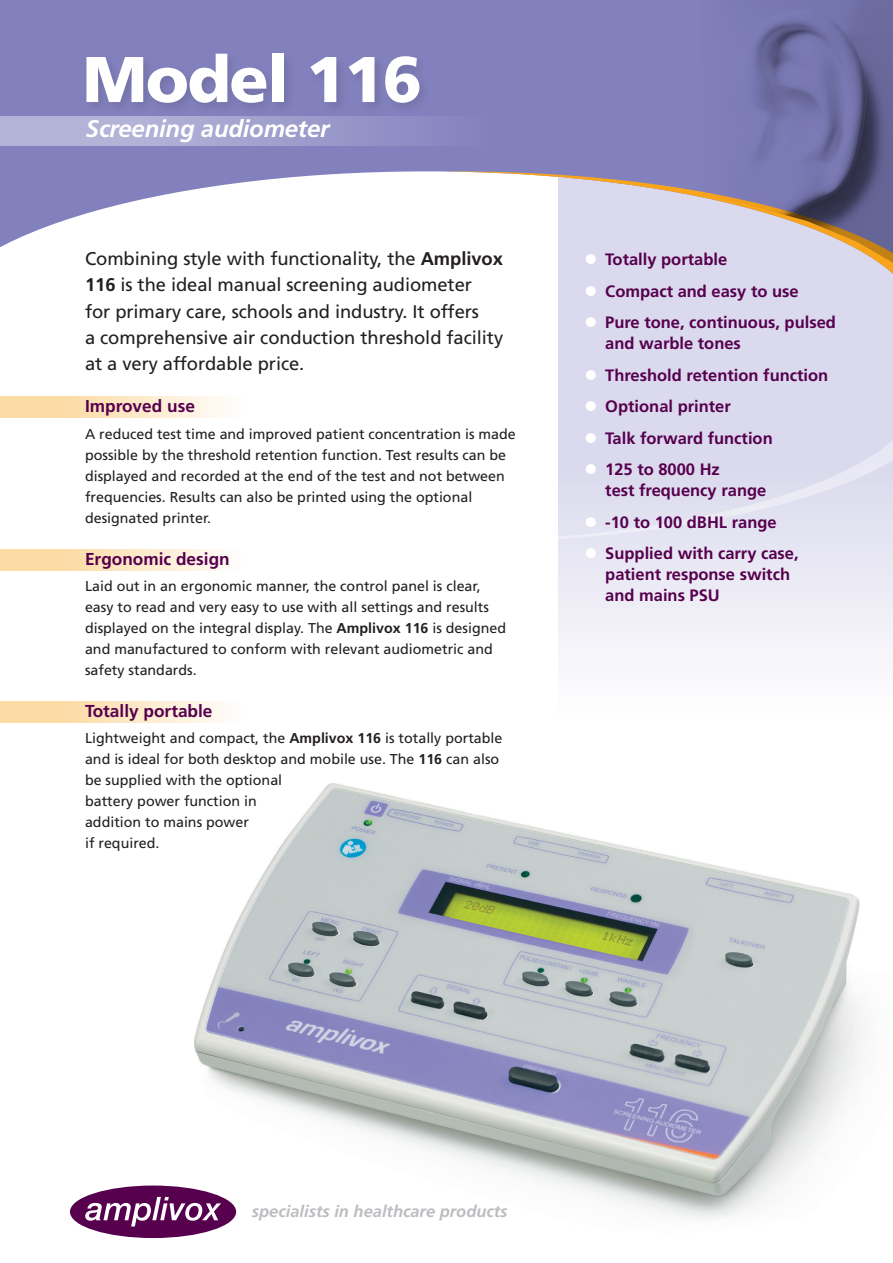
<style>
.page{position:relative;width:893px;height:1263px;background:#fff}
.page>*{position:absolute;margin:0;border:0;box-sizing:border-box;transform-origin:0 0}
.t1{font:900 64.5px "Frutiger LT Std";letter-spacing:-.02em;color:#fff}
.t2{font:italic 700 24px "Frutiger LT Std";letter-spacing:-.01em;color:#fff}
.t3{font:18.3px/26.2px "Frutiger LT Std";letter-spacing:-.005em;color:#231f20}
.t4{font:700 17.25px "Frutiger LT Std";color:#56004e}
.t5{font:700 16.5px/21px "Frutiger LT Std";color:#56004e}
.t6{font:italic 700 16.5px "Frutiger LT Std";color:#bcbdc0}
.t7{font:14.25px/21px "Frutiger LT Std";color:#231f20}
.s1{font-weight:700}
.s2{font-size:28.5px;color:#fff}
</style>
<div class="page">
<svg style="left:558px;top:326px;width:335px;height:323px"></svg>
<svg style="left:558px;top:400px;width:335px;height:142px;background:#dddcee"></svg>
<svg style="left:0;top:0;width:694px;height:247px;fill:#8281be"></svg>
<svg style="left:441px;top:171px;width:452px;height:155px;fill:#dad9ed"></svg>
<img style="left:694px;top:0;width:199px;height:270px">
<div style="left:0;top:116px;width:662px;height:29px;background:linear-gradient(to right,#bbbadb,#7877b9)"></div>
<div style="left:0;top:397px;width:326px;height:21px;background:linear-gradient(to right,#fcd697,#fff)"></div>
<div style="left:0;top:549px;width:326px;height:21px;background:linear-gradient(to right,#fcd697,#fff)"></div>
<div style="left:0;top:701px;width:326px;height:21px;background:linear-gradient(to right,#fcd697,#fff)"></div>
<img style="left:195px;top:784px;width:672px;height:450px">
<div style="left:83px;top:50px;width:348px;height:66px;background:#231f20;opacity:.15"></div>
<div style="left:70px;top:1185px;width:166px;height:53px;background:#56004e;border-radius:50%"></div>
<svg style="left:85px;top:1197px;width:136px;height:29px"></svg>
<h1 class="t1" style="left:83px;top:40px;width:341px">Model 116</h1>
<h2 class="t2" style="left:86px;top:115px;width:245px">Screening audiometer</h2>
<p class="t3" style="left:85px;top:246px;width:420px">Combining style with functionality, the <span class="s1">Amplivox 116</span> is the ideal manual screening audiometer<br>for primary care, schools and industry. It offers<br>a comprehensive air conduction threshold facility at a very affordable price.</p>
<p class="t4" style="left:85px;top:396px;width:111px">Improved use</p>
<p class="t7" style="left:85px;top:423px;width:432px">A reduced test time and improved patient concentration is made possible by the threshold retention function. Test results can be displayed and recorded at the end of the test and not between frequencies. Results can also be printed using the optional designated printer.</p>
<p class="t4" style="left:85px;top:548px;width:146px">Ergonomic design</p>
<p class="t7" style="left:85px;top:575px;width:423px">Laid out in an ergonomic manner, the control panel is clear, easy to read and very easy to use with all settings and results displayed on the integral display. The <span class="s1">Amplivox 116</span> is designed and manufactured to conform with relevant audiometric and safety standards.</p>
<p class="t4" style="left:85px;top:701px;width:129px">Totally portable</p>
<p class="t7" style="left:85px;top:728px;width:419px">Lightweight and compact, the <span class="s1">Amplivox 116</span> is totally portable and is ideal for both desktop and mobile use. The <span class="s1">116</span> can also be supplied with the optional<br>battery power function in<br>addition to mains power<br>if required.</p>
<p class="t5" style="left:584px;top:249px;width:145px"><span class="s2">•</span> Totally portable</p>
<p class="t5" style="left:584px;top:281px;width:216px"><span class="s2">•</span> Compact and easy to use</p>
<p class="t5" style="left:605px;top:312px;width:232px;text-indent:-21px"><span class="s2">•</span> Pure tone, continuous, pulsed and warble tones</p>
<p class="t5" style="left:584px;top:365px;width:246px"><span class="s2">•</span> Threshold retention function</p>
<p class="t5" style="left:584px;top:396px;width:148px"><span class="s2">•</span> Optional printer</p>
<p class="t5" style="left:584px;top:428px;width:190px"><span class="s2">•</span> Talk forward function</p>
<p class="t5" style="left:605px;top:459px;width:163px;text-indent:-21px"><span class="s2">•</span> 125 to 8000 Hz<br>test frequency range</p>
<p class="t5" style="left:584px;top:512px;width:194px"><span class="s2">•</span> -10 to 100 dBHL range</p>
<p class="t5" style="left:605px;top:543px;width:195px;text-indent:-21px"><span class="s2">•</span> Supplied with carry case, patient response switch and mains PSU</p>
<p class="t6" style="left:252px;top:1201px;width:257px">specialists in healthcare products</p>
</div>
